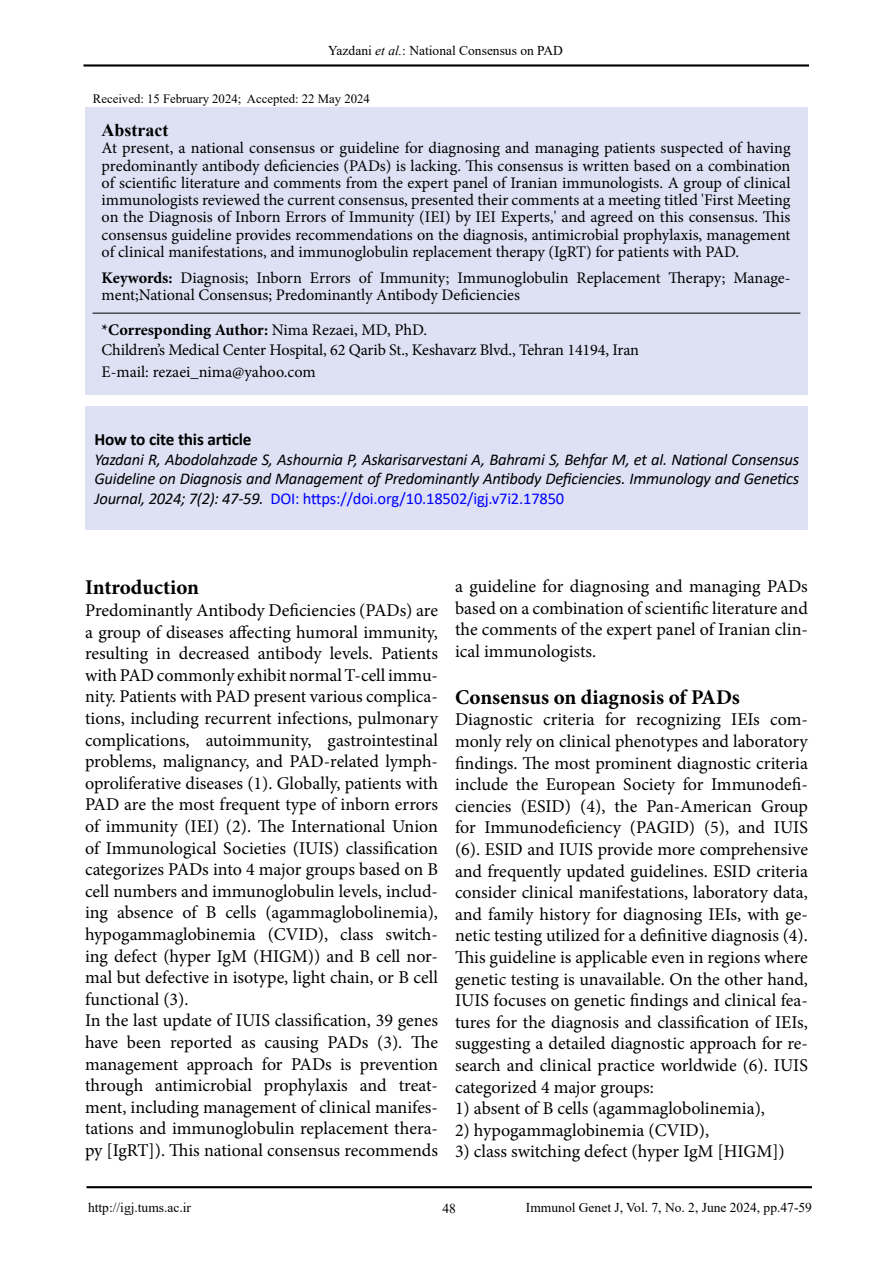
<style>
.page{position:relative;width:893px;height:1263px;background:#fff}
.page>*{position:absolute;margin:0;border:0;box-sizing:border-box;transform-origin:0 0}
.t1{font:700 21px "Minion Pro";color:#000}
.t2{font:18px/21.6px "Minion Pro";color:#000;text-align:justify}
.t3{font:700 18px "Times New Roman";color:#000}
.t4{font:700 17.25px "Calibri";letter-spacing:-.01em;color:#000}
.t5{font:italic 16.5px/19.8px "Calibri";letter-spacing:-.015em;color:#000;text-align:justify}
.t6{font:16.2px/17.2px "Minion Pro";letter-spacing:-.005em;color:#000}
.t7{font:13.5px "Times New Roman";color:#000}
.t8{font:12.75px "Times New Roman";color:#000}
.s1{font-style:italic}
.s2{font-weight:700}
.s3{font-style:normal;color:#00f}
</style>
<div class="page">
<hr style="left:83px;top:64px;width:726px;height:3px;background:#000">
<hr style="left:86px;top:1186px;width:726px;height:2px;background:#000">
<div style="left:86px;top:406px;width:722px;height:124px;background:#dee1f4"></div>
<div style="left:85px;top:107px;width:722px;height:287px;background:#dee1f4"></div>
<hr style="left:93px;top:313px;width:707px;height:1px;background:#000">
<p class="t7" style="left:328px;top:41px;width:236px">Yazdani <span class="s1">et al.</span>: National Consensus on PAD</p>
<p class="t8" style="left:93px;top:90px;width:278px">Received: 15 February 2024; Accepted: 22 May 2024</p>
<p class="t3" style="left:102px;top:117px;width:68px">Abstract</p>
<p class="t6" style="left:102px;top:140px;width:690px;text-align:justify">At present, a national consensus or guideline for diagnosing and managing patients suspected of having predominantly antibody deficiencies (PADs) is lacking. This consensus is written based on a combination of scientific literature and comments from the expert panel of Iranian immunologists. A group of clinical immunologists reviewed the current consensus, presented their comments at a meeting titled 'First Meeting on the Diagnosis of Inborn Errors of Immunity (IEI) by IEI Experts,' and agreed on this consensus. This consensus guideline provides recommendations on the diagnosis, antimicrobial prophylaxis, management of clinical manifestations, and immunoglobulin replacement therapy (IgRT) for patients with PAD.</p>
<p class="t6" style="left:102px;top:269px;width:690px"><span class="s2">Keywords:</span> Diagnosis; Inborn Errors of Immunity; Immunoglobulin Replacement Therapy; Manage&shy;ment;National Consensus; Predominantly Antibody Deficiencies</p>
<p class="t6" style="left:102px;top:319px;width:539px;line-height:21px"><span class="s2">*Corresponding Author:</span> Nima Rezaei, MD, PhD.<br>Children’s Medical Center Hospital, 62 Qarib St., Keshavarz Blvd., Tehran 14194, Iran<br>E-mail: rezaei_nima@yahoo.com</p>
<p class="t4" style="left:94px;top:427px;width:159px">How to cite this article</p>
<p class="t5" style="left:94px;top:449px;width:706px">Yazdani R, Abodolahzade S, Ashournia P, Askarisarvestani A, Bahrami S, Behfar M, et al. National Consensus Guideline on Diagnosis and Management of Predominantly Antibody Deficiencies. Immunology and Genetics Journal, 2024; 7(2): 47-59. <span class="s3">DOI: https://doi.org/10.18502/igj.v7i2.17850</span></p>
<p class="t1" style="left:85px;top:573px;width:116px">Introduction</p>
<p class="t2" style="left:85px;top:599px;width:354px;text-align:left">Predominantly Antibody Deficiencies (PADs) are a group of diseases affecting humoral immunity, resulting in decreased antibody levels. Patients with PAD commonly exhibit normal T-cell immu&shy;nity. Patients with PAD present various complica&shy;tions, including recurrent infections, pulmonary complications, autoimmunity, gastrointestinal problems, malignancy, and PAD-related lymph&shy;oproliferative diseases (1). Globally, patients with PAD are the most frequent type of inborn errors of immunity (IEI) (2). The International Union of Immunological Societies (IUIS) classification categorizes PADs into 4 major groups based on B cell numbers and immunoglobulin levels, includ&shy;ing absence of B cells (agammaglobolinemia), hypogammaglobinemia (CVID), class switch&shy;ing defect (hyper IgM (HIGM)) and B cell nor&shy;mal but defective in isotype, light chain, or B cell functional (3).<br>In the last update of IUIS classification, 39 genes have been reported as causing PADs (3). The management approach for PADs is prevention through antimicrobial prophylaxis and treat&shy;ment, including management of clinical manifes&shy;tations and immunoglobulin replacement thera&shy;py [IgRT]). This national consensus recommends</p>
<p class="t2" style="left:455px;top:576px;width:354px">a guideline for diagnosing and managing PADs based on a combination of scientific literature and the comments of the expert panel of Iranian clin&shy;ical immunologists.</p>
<p class="t1" style="left:455px;top:682px;width:286px">Consensus on diagnosis of PADs</p>
<p class="t2" style="left:455px;top:709px;width:354px">Diagnostic criteria for recognizing IEIs com&shy;monly rely on clinical phenotypes and laboratory findings. The most prominent diagnostic criteria include the European Society for Immunodefi&shy;ciencies (ESID) (4), the Pan-American Group for Immunodeficiency (PAGID) (5), and IUIS (6). ESID and IUIS provide more comprehensive and frequently updated guidelines. ESID criteria consider clinical manifestations, laboratory data, and family history for diagnosing IEIs, with ge&shy;netic testing utilized for a definitive diagnosis (4).<br>This guideline is applicable even in regions where genetic testing is unavailable. On the other hand, IUIS focuses on genetic findings and clinical fea&shy;tures for the diagnosis and classification of IEIs, suggesting a detailed diagnostic approach for re&shy;search and clinical practice worldwide (6). IUIS categorized 4 major groups:</p>
<p class="t2" style="left:455px;top:1098px;width:312px">1) absent of B cells (agammaglobolinemia),</p>
<p class="t2" style="left:455px;top:1119px;width:256px">2) hypogammaglobinemia (CVID),</p>
<p class="t2" style="left:455px;top:1141px;width:331px">3) class switching defect (hyper IgM [HIGM])</p>
<p class="t7" style="left:88px;top:1198px;width:105px">http://igj.tums.ac.ir</p>
<p class="t7" style="left:442px;top:1199px;width:15px">48</p>
<p class="t7" style="left:526px;top:1198px;width:287px">Immunol Genet J, Vol. 7, No. 2, June 2024, pp.47-59</p>
</div>
